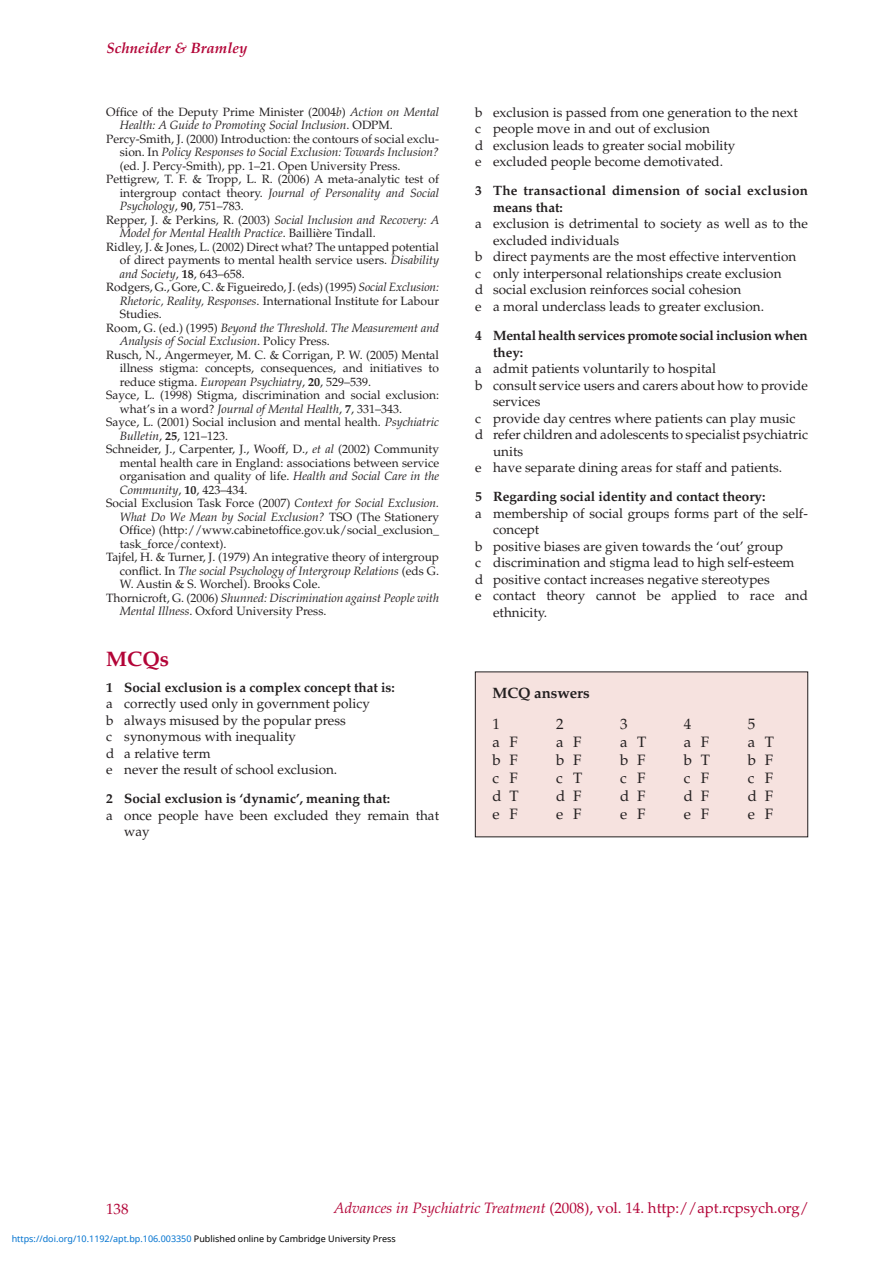
<style>
.page{position:relative;width:893px;height:1263px;background:#fff}
.page>*{position:absolute;margin:0;border:0;box-sizing:border-box;transform-origin:0 0}
.subhead_1{font:700 21px "Palatino";color:#b30437}
.t1{font:15px "Palatino";color:#b30437}
.MCQ_T_F_table{font:15px "Palatino";color:#231f20}
.t2{font:italic 700 15px "Palatino";color:#b30437}
.MCQ_answers_title{font:700 15px "Palatino";letter-spacing:-.005em;color:#231f20}
.MCQs{font:13.5px/16.5px "Palatino";color:#231f20}
.MCQ_question{font:700 13.5px/16.5px "Palatino";letter-spacing:-.005em;color:#231f20}
.MCQ_question-2{font:700 13.5px/16.5px "Palatino";letter-spacing:.02em;color:#231f20}
.references{font:12px/13.5px "Palatino";color:#231f20;text-align:justify}
.references-2{font:italic 12px/13.5px "Palatino";color:#231f20}
.t3{font:9px "Noto Sans";color:#0172cf}
.s1{font-style:normal}
.s2{font-style:italic}
.s3{font-weight:700}
.s4{color:#000}
</style>
<div class="page">
<div style="left:475px;top:672px;width:333px;height:165px;background:#f6e2df"></div>
<div style="left:475px;top:672px;width:333px;height:165px;border:1px solid #231f20"></div>
<p class="t2" style="left:107px;top:40px;width:142px">Schneider &amp; Bramley</p>
<p class="references-2" style="left:120px;top:105px;width:321px;text-indent:-14px"><span class="s1">Office of the Deputy Prime Minister (2004</span>b<span class="s1">)</span> Action on Mental<br>Health: A Guide to Promoting Social Inclusion<span class="s1">. ODPM.</span></p>
<p class="references" style="left:120px;top:132px;width:321px;text-indent:-14px">Percy-Smith, J. (2000) Introduction: the contours of social exclu&shy;sion. In <span class="s2">Policy Responses to Social Exclusion: Towards Inclusion? </span>(ed. J. Percy-Smith), pp. 1–21. Open University Press.</p>
<p class="references" style="left:120px;top:172px;width:321px;text-indent:-14px">Pettigrew, T. F. &amp; Tropp, L. R. (2006) A meta-analytic test of intergroup contact theory. <span class="s2">Journal of Personality and Social Psychology</span>, <span class="s3">90</span>, 751–783.</p>
<p class="references-2" style="left:120px;top:213px;width:321px;text-indent:-14px"><span class="s1">Repper, J. &amp; Perkins, R. (2003)</span> Social Inclusion and Recovery: A<br>Model for Mental Health Practice<span class="s1">. Baillière Tindall.</span></p>
<p class="references" style="left:120px;top:240px;width:321px;text-indent:-14px">Ridley, J. &amp; Jones, L. (2002) Direct what? The untapped potential of direct payments to mental health service users. <span class="s2">Disability and Society</span>, <span class="s3">18</span>, 643–658.</p>
<p class="references" style="left:120px;top:280px;width:321px;text-indent:-14px">Rodgers, G., Gore, C. &amp; Figueiredo, J. (eds) (1995) <span class="s2">Social Exclusion:<br>Rhetoric, Reality, Responses</span>. International Institute for Labour Studies.</p>
<p class="references-2" style="left:120px;top:321px;width:321px;text-indent:-14px"><span class="s1">Room, G. (ed.) (1995)</span> Beyond the Threshold. The Measurement and<br>Analysis of Social Exclusion<span class="s1">. Policy Press.</span></p>
<p class="references" style="left:120px;top:348px;width:321px;text-indent:-14px">Rusch, N., Angermeyer, M. C. &amp; Corrigan, P. W. (2005) Mental illness stigma: concepts, consequences, and initiatives to reduce stigma. <span class="s2">European Psychiatry</span>, <span class="s3">20</span>, 529–539.</p>
<p class="references" style="left:120px;top:388px;width:321px;text-indent:-14px">Sayce, L. (1998) Stigma, discrimination and social exclusion: what’s in a word? <span class="s2">Journal of Mental Health</span>, <span class="s3">7</span>, 331–343.</p>
<p class="references" style="left:120px;top:415px;width:321px;text-indent:-14px">Sayce, L. (2001) Social inclusion and mental health. <span class="s2">Psychiatric<br>Bulletin</span>, <span class="s3">25</span>, 121–123.</p>
<p class="references" style="left:120px;top:442px;width:321px;text-indent:-14px">Schneider, J., Carpenter, J., Wooff, D., <span class="s2">et al</span> (2002) Community mental health care in England: associations between service organisation and quality of life. <span class="s2">Health and Social Care in the Community</span>, <span class="s3">10</span>, 423–434.</p>
<p class="references" style="left:120px;top:496px;width:321px;text-indent:-14px">Social Exclusion Task Force (2007) <span class="s2">Context for Social Exclusion.<br>What Do We Mean by Social Exclusion?</span> TSO (The Stationery Office) (http://www.cabinetoffice.gov.uk/social_exclusion_ task_force/context).</p>
<p class="references" style="left:120px;top:550px;width:321px;text-indent:-14px">Tajfel, H. &amp; Turner, J. (1979) An integrative theory of intergroup conflict. In <span class="s2">The social Psychology of Intergroup Relations</span> (eds G.<br>W. Austin &amp; S. Worchel). Brooks Cole.</p>
<p class="references-2" style="left:120px;top:591px;width:321px;text-indent:-14px"><span class="s1">Thornicroft, G. (2006)</span> Shunned: Discrimination against People with<br>Mental Illness<span class="s1">. Oxford University Press.</span></p>
<p class="subhead_1" style="left:106px;top:646px;width:64px">MCQs</p>
<p class="MCQ_question" style="left:106px;top:679px;width:290px">1 Social exclusion is a complex concept that is:</p>
<p class="MCQs" style="left:106px;top:696px;width:265px">a correctly used only in government policy</p>
<p class="MCQs" style="left:106px;top:712px;width:241px">b always misused by the popular press</p>
<p class="MCQs" style="left:106px;top:729px;width:191px">c synonymous with inequality</p>
<p class="MCQs" style="left:106px;top:745px;width:106px">d a relative term</p>
<p class="MCQs" style="left:106px;top:762px;width:232px">e never the result of school exclusion.</p>
<p class="MCQ_question" style="left:106px;top:791px;width:285px">2 Social exclusion is ‘dynamic’, meaning that:</p>
<p class="MCQs" style="left:124px;top:807px;width:316px;text-indent:-18px">a once people have been excluded they remain that way</p>
<p class="MCQs" style="left:475px;top:104px;width:324px">b exclusion is passed from one generation to the next</p>
<p class="MCQs" style="left:475px;top:121px;width:236px">c people move in and out of exclusion</p>
<p class="MCQs" style="left:475px;top:137px;width:262px">d exclusion leads to greater social mobility</p>
<p class="MCQs" style="left:475px;top:154px;width:249px">e excluded people become demotivated.</p>
<p class="MCQ_question-2" style="left:493px;top:183px;width:316px;text-indent:-18px">3 The transactional dimension of social exclusion means that:</p>
<p class="MCQs" style="left:493px;top:216px;width:316px;text-indent:-18px">a exclusion is detrimental to society as well as to the excluded individuals</p>
<p class="MCQs" style="left:475px;top:249px;width:323px">b direct payments are the most effective intervention</p>
<p class="MCQs" style="left:475px;top:265px;width:308px">c only interpersonal relationships create exclusion</p>
<p class="MCQs" style="left:475px;top:282px;width:268px">d social exclusion reinforces social cohesion</p>
<p class="MCQs" style="left:475px;top:298px;width:290px">e a moral underclass leads to greater exclusion.</p>
<p class="MCQ_question" style="left:493px;top:327px;width:316px;text-indent:-18px">4 Mental health services promote social inclusion when they:</p>
<p class="MCQs" style="left:475px;top:361px;width:243px">a admit patients voluntarily to hospital</p>
<p class="MCQs" style="left:493px;top:377px;width:316px;text-indent:-18px">b consult service users and carers about how to provide services</p>
<p class="MCQs" style="left:475px;top:410px;width:322px">c provide day centres where patients can play music</p>
<p class="MCQs" style="left:493px;top:427px;width:316px;text-indent:-18px">d refer children and adolescents to specialist psychiatric units</p>
<p class="MCQs" style="left:475px;top:460px;width:309px">e have separate dining areas for staff and patients.</p>
<p class="MCQ_question" style="left:475px;top:489px;width:292px">5 Regarding social identity and contact theory:</p>
<p class="MCQs" style="left:493px;top:505px;width:316px;text-indent:-18px">a membership of social groups forms part of the self&shy;concept</p>
<p class="MCQs" style="left:475px;top:538px;width:310px">b positive biases are given towards the ‘out’ group</p>
<p class="MCQs" style="left:475px;top:555px;width:321px">c discrimination and stigma lead to high self-esteem</p>
<p class="MCQs" style="left:475px;top:571px;width:296px">d positive contact increases negative stereotypes</p>
<p class="MCQs" style="left:493px;top:588px;width:316px;text-indent:-18px">e contact theory cannot be applied to race and ethnicity.</p>
<p class="MCQ_answers_title" style="left:492px;top:684px;width:99px">MCQ answers</p>
<p class="MCQ_T_F_table" style="left:492px;top:715px;width:9px">1</p>
<p class="MCQ_T_F_table" style="left:556px;top:715px;width:9px">2</p>
<p class="MCQ_T_F_table" style="left:620px;top:715px;width:9px">3</p>
<p class="MCQ_T_F_table" style="left:684px;top:715px;width:9px">4</p>
<p class="MCQ_T_F_table" style="left:748px;top:715px;width:9px">5</p>
<p class="MCQ_T_F_table" style="left:492px;top:733px;width:27px">a F</p>
<p class="MCQ_T_F_table" style="left:556px;top:733px;width:27px">a F</p>
<p class="MCQ_T_F_table" style="left:620px;top:733px;width:28px">a T</p>
<p class="MCQ_T_F_table" style="left:684px;top:733px;width:27px">a F</p>
<p class="MCQ_T_F_table" style="left:748px;top:733px;width:28px">a T</p>
<p class="MCQ_T_F_table" style="left:492px;top:751px;width:27px">b F</p>
<p class="MCQ_T_F_table" style="left:556px;top:751px;width:27px">b F</p>
<p class="MCQ_T_F_table" style="left:620px;top:751px;width:27px">b F</p>
<p class="MCQ_T_F_table" style="left:684px;top:751px;width:28px">b T</p>
<p class="MCQ_T_F_table" style="left:748px;top:751px;width:27px">b F</p>
<p class="MCQ_T_F_table" style="left:492px;top:769px;width:27px">c F</p>
<p class="MCQ_T_F_table" style="left:556px;top:769px;width:28px">c T</p>
<p class="MCQ_T_F_table" style="left:620px;top:769px;width:27px">c F</p>
<p class="MCQ_T_F_table" style="left:684px;top:769px;width:27px">c F</p>
<p class="MCQ_T_F_table" style="left:748px;top:769px;width:27px">c F</p>
<p class="MCQ_T_F_table" style="left:492px;top:787px;width:28px">d T</p>
<p class="MCQ_T_F_table" style="left:556px;top:787px;width:27px">d F</p>
<p class="MCQ_T_F_table" style="left:620px;top:787px;width:27px">d F</p>
<p class="MCQ_T_F_table" style="left:684px;top:787px;width:27px">d F</p>
<p class="MCQ_T_F_table" style="left:748px;top:787px;width:27px">d F</p>
<p class="MCQ_T_F_table" style="left:492px;top:805px;width:27px">e F</p>
<p class="MCQ_T_F_table" style="left:556px;top:805px;width:27px">e F</p>
<p class="MCQ_T_F_table" style="left:620px;top:805px;width:27px">e F</p>
<p class="MCQ_T_F_table" style="left:684px;top:805px;width:27px">e F</p>
<p class="MCQ_T_F_table" style="left:748px;top:805px;width:27px">e F</p>
<p class="t1" style="left:106px;top:1200px;width:24px">138</p>
<p class="t1" style="left:334px;top:1199px;width:477px"><span class="s2">Advances in Psychiatric Treatment</span> (2008), vol. 14. http://apt.rcpsych.org/</p>
<p class="t3" style="left:12px;top:1232px;width:386px">https://doi.org/10.1192/apt.bp.106.003350 <span class="s4">Published online by Cambridge University Press</span></p>
</div>
